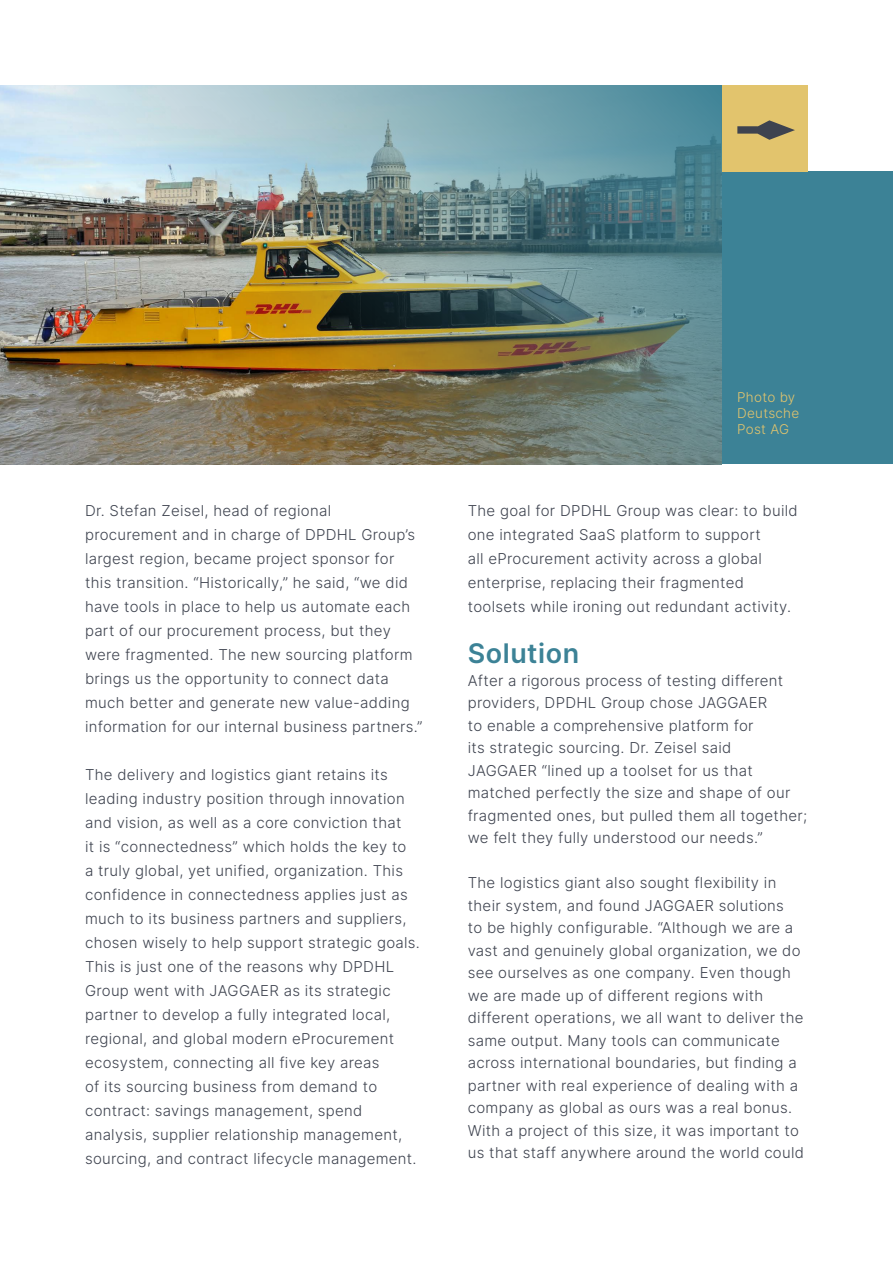
<style>
.page{position:relative;width:893px;height:1263px;background:#fff}
.page>*{position:absolute;margin:0;border:0;box-sizing:border-box;transform-origin:0 0}
.t1{font:600 27px "Inter";letter-spacing:.02em;color:#3c8296}
.t2{font:300 15px/24px "Inter";letter-spacing:.02em;color:#3e434f}
.t3{font:300 13.5px/16.2px "Inter";letter-spacing:.02em;color:#e2c46d}
</style>
<div class="page">
<div style="left:468px;top:171px;width:425px;height:293px;background:#3c8296"></div>
<div style="left:722px;top:85px;width:86px;height:86px;background:#e2c46d"></div>
<svg style="left:737px;top:120px;width:58px;height:20px"></svg>
<img style="left:0;top:85px;width:722px;height:379px">
<p class="t2" style="left:85px;top:499px;width:339px">Dr. Stefan Zeisel, head of regional procurement and in charge of DPDHL Group’s largest region, became project sponsor for this transition. “Historically,” he said, “we did have tools in place to help us automate each part of our procurement process, but they were fragmented. The new sourcing platform brings us the opportunity to connect data much better and generate new value-adding information for our internal business partners.”</p>
<p class="t2" style="left:85px;top:763px;width:336px">The delivery and logistics giant retains its leading industry position through innovation and vision, as well as a core conviction that<br>it is “connectedness” which holds the key to<br>a truly global, yet unified, organization. This confidence in connectedness applies just as much to its business partners and suppliers, chosen wisely to help support strategic goals.<br>This is just one of the reasons why DPDHL Group went with JAGGAER as its strategic partner to develop a fully integrated local, regional, and global modern eProcurement ecosystem, connecting all five key areas<br>of its sourcing business from demand to contract: savings management, spend analysis, supplier relationship management, sourcing, and contract lifecycle management.</p>
<p class="t3" style="left:737px;top:389px;width:64px">Photo by<br>Deutsche<br>Post AG</p>
<p class="t2" style="left:468px;top:499px;width:331px">The goal for DPDHL Group was clear: to build one integrated SaaS platform to support<br>all eProcurement activity across a global enterprise, replacing their fragmented toolsets while ironing out redundant activity.</p>
<h1 class="t1" style="left:468px;top:634px;width:113px">Solution</h1>
<p class="t2" style="left:468px;top:669px;width:341px;line-height:22.5px">After a rigorous process of testing different providers, DPDHL Group chose JAGGAER<br>to enable a comprehensive platform for<br>its strategic sourcing. Dr. Zeisel said<br>JAGGAER “lined up a toolset for us that matched perfectly the size and shape of our fragmented ones, but pulled them all together; we felt they fully understood our needs.”</p>
<p class="t2" style="left:468px;top:871px;width:338px;line-height:22.5px">The logistics giant also sought flexibility in their system, and found JAGGAER solutions<br>to be highly configurable. “Although we are a vast and genuinely global organization, we do see ourselves as one company. Even though we are made up of different regions with different operations, we all want to deliver the same output. Many tools can communicate across international boundaries, but finding a partner with real experience of dealing with a company as global as ours was a real bonus.<br>With a project of this size, it was important to us that staff anywhere around the world could</p>
</div>
